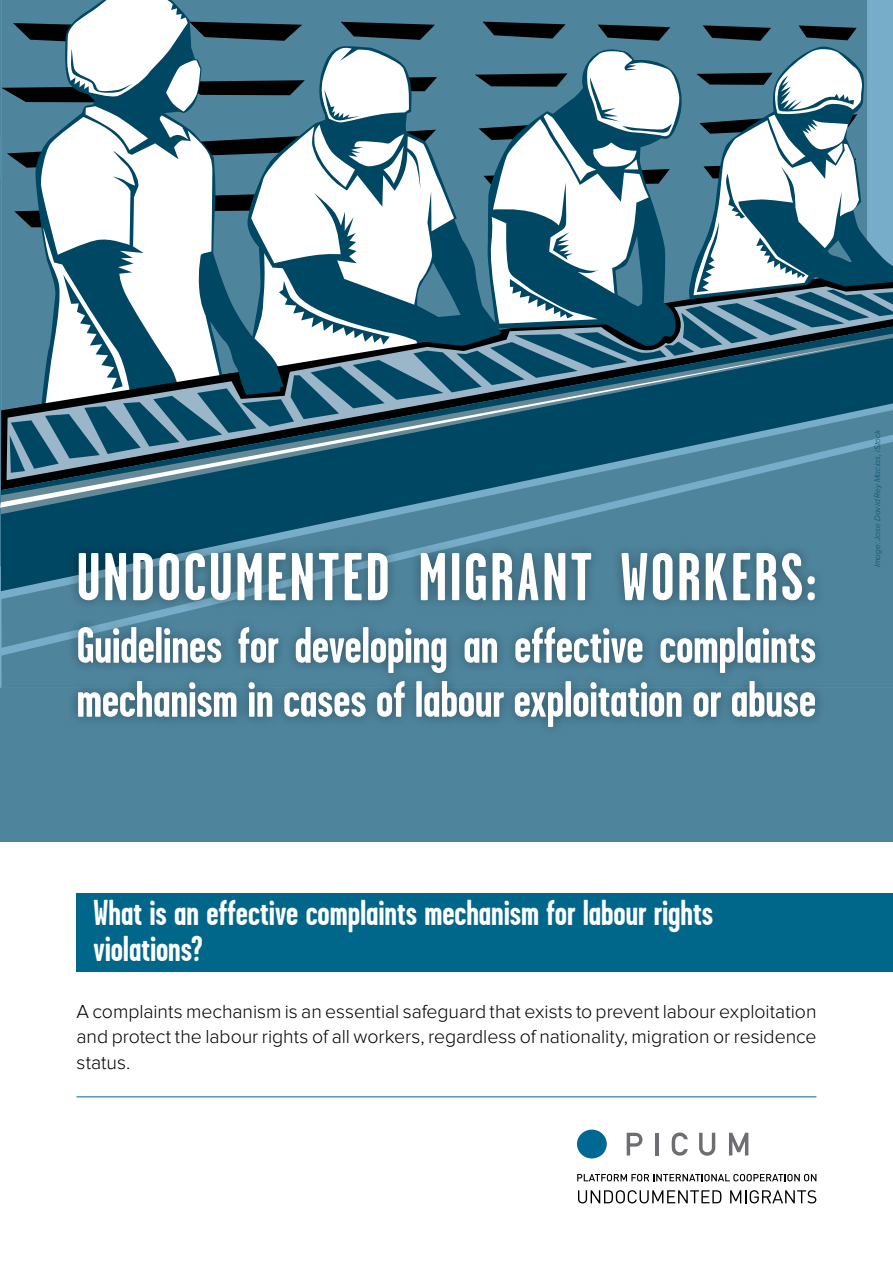
<style>
.page{position:relative;width:893px;height:1263px;background:#fff}
.page>*{position:absolute;margin:0;border:0;box-sizing:border-box;transform-origin:0 0}
.t1{font:700 67.5px "Garage Gothic";letter-spacing:.035em;color:#fff}
.t2{font:700 51px/54px "Garage Gothic";letter-spacing:-.005em;color:#fff}
.t3{font:700 36px/36px "Garage Gothic";letter-spacing:-.005em;color:#fff}
.t4{font:300 19.5px/25.5px "Proxima Nova";letter-spacing:-.005em;color:#000;text-align:justify}
.t5{font:italic 300 8.25px "Proxima Nova";letter-spacing:.02em;color:#004c69}
</style>
<div class="page">
<div style="left:0;top:0;width:893px;height:842px;background:#4e859d"></div>
<svg style="left:1px;top:514px;width:590px;height:174px"></svg>
<svg style="left:1px;top:508px;width:615px;height:6px;fill:#004763"></svg>
<svg style="left:0;top:473px;width:762px;height:35px;fill:#014763"></svg>
<svg style="left:1px;top:0;width:892px;height:473px"></svg>
<div style="left:77px;top:893px;width:816px;height:79px;background:#00678b"></div>
<div style="left:66px;top:541px;width:761px;height:197px;background:#000;opacity:.35"></div>
<svg style="left:577px;top:1174px;width:239px;height:7px"></svg>
<svg style="left:578px;top:1190px;width:143px;height:13px"></svg>
<svg style="left:730px;top:1190px;width:86px;height:13px"></svg>
<div style="left:577px;top:1129px;width:30px;height:29px;background:#006892;border-radius:50%"></div>
<svg style="left:627px;top:1133px;width:15px;height:22px"></svg>
<hr style="left:655px;top:1133px;width:3px;height:22px;background:#6d6e71">
<svg style="left:672px;top:1132px;width:16px;height:24px"></svg>
<svg style="left:699px;top:1133px;width:16px;height:23px"></svg>
<svg style="left:729px;top:1133px;width:19px;height:22px"></svg>
<hr style="left:77px;top:1096px;width:739px;height:1px;background:#00678b">
<h1 class="t1" style="left:77px;top:541px;width:741px">UNDOCUMENTED MIGRANT WORKERS:</h1>
<h2 class="t2" style="left:77px;top:619px;width:741px">Guidelines for developing an effective complaints mechanism in cases of labour exploitation or abuse</h2>
<p class="t5" style="left:873px;top:567px;width:140px;rotate:-90deg">Image: Jose David Rey Macias, iStock</p>
<h3 class="t3" style="left:94px;top:895px;width:621px">What is an effective complaints mechanism for labour rights violations?</h3>
<p class="t4" style="left:77px;top:999px;width:741px">A complaints mechanism is an essential safeguard that exists to prevent labour exploitation and protect the labour rights of all workers, regardless of nationality, migration or residence status.</p>
</div>
